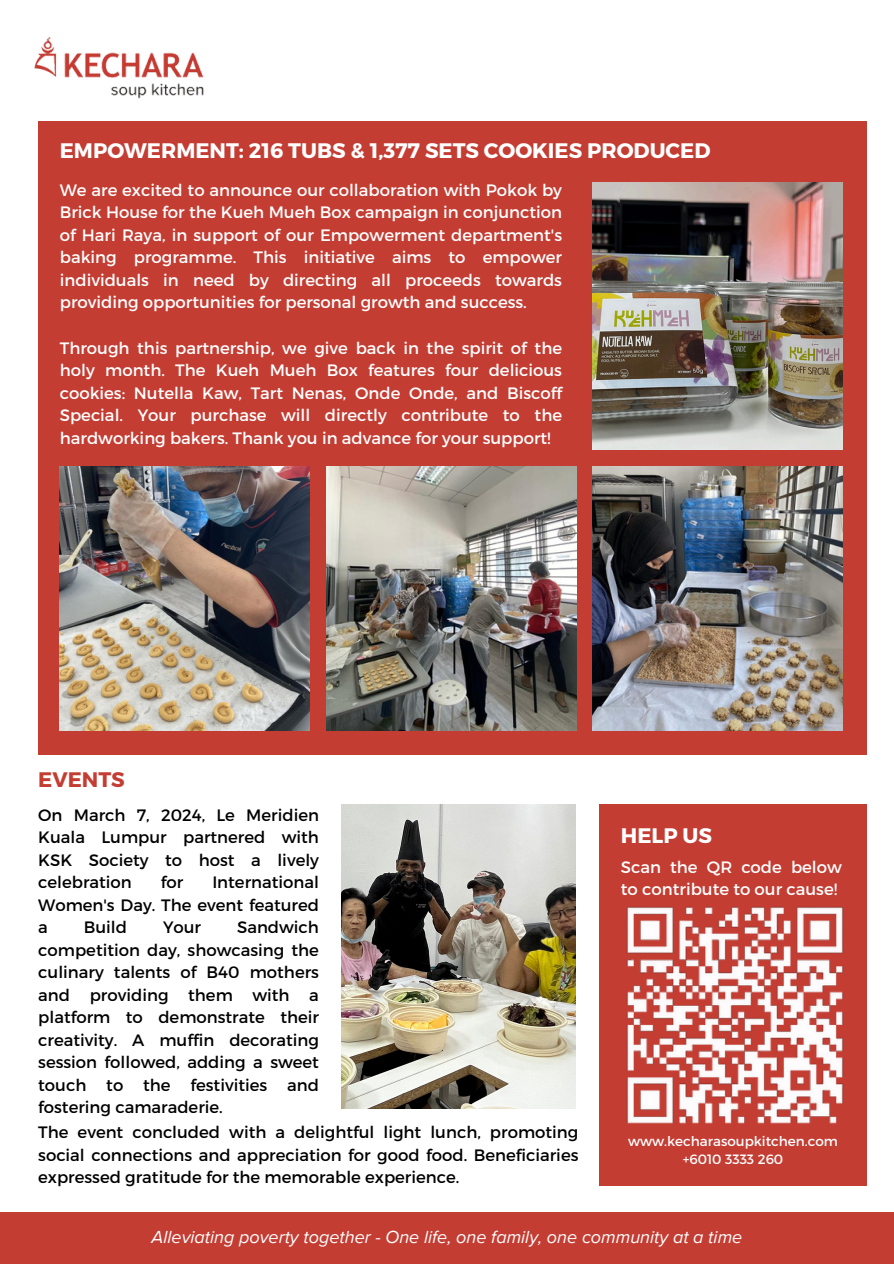
<style>
.page{position:relative;width:894px;height:1264px;background:#fff}
.page>*{position:absolute;margin:0;border:0;box-sizing:border-box;transform-origin:0 0}
.t1{font:700 21px "Montserrat";color:#fff}
.t2{font:700 21px "Montserrat";color:#c43d33}
.t3{font:italic 18px "Proxima Nova";color:#fff}
.t4{font:16.5px/22.5px "Montserrat";color:#fff;text-align:justify}
.t5{font:16.5px/22.5px "Montserrat";color:#000;text-align:justify}
.t6{font:13.5px "Montserrat";color:#fff}
</style>
<div class="page">
<div style="left:38px;top:122px;width:828px;height:633px;background:#c43d33"></div>
<div style="left:0;top:1211px;width:893px;height:52px;background:#c43d33"></div>
<div style="left:599px;top:803px;width:267px;height:382px;background:#c43d33"></div>
<img style="left:34px;top:36px;width:170px;height:63px">
<img style="left:626px;top:906px;width:218px;height:218px">
<img style="left:341px;top:804px;width:234px;height:304px">
<img style="left:592px;top:183px;width:250px;height:266px">
<img style="left:60px;top:466px;width:250px;height:264px">
<img style="left:326px;top:466px;width:250px;height:264px">
<img style="left:592px;top:466px;width:250px;height:264px">
<p class="t1" style="left:60px;top:137px;width:652px">EMPOWERMENT: 216 TUBS &amp; 1,377 SETS COOKIES PRODUCED</p>
<h1 class="t4" style="left:60px;top:178px;width:503px">We are excited to announce our collaboration with Pokok by Brick House for the Kueh Mueh Box campaign in conjunction of Hari Raya, in support of our Empowerment department's baking programme. This initiative aims to empower individuals in need by directing all proceeds towards providing opportunities for personal growth and success.</h1>
<h2 class="t4" style="left:60px;top:335px;width:503px">Through this partnership, we give back in the spirit of the holy month. The Kueh Mueh Box features four delicious cookies: Nutella Kaw, Tart Nenas, Onde Onde, and Biscoff Special. Your purchase will directly contribute to the hardworking bakers. Thank you in advance for your support!</h2>
<h2 class="t2" style="left:38px;top:766px;width:88px">EVENTS</h2>
<p class="t5" style="left:38px;top:802px;width:282px">On March 7, 2024, Le Meridien Kuala Lumpur partnered with KSK Society to host a lively celebration</p>
<p class="t5" style="left:38px;top:870px;width:282px;text-indent:174px">International Women's Day. The event featured a</p>
<p class="t5" style="left:161px;top:870px;width:24px">for</p>
<p class="t5" style="left:38px;top:915px;width:282px;text-indent:199px">Sandwich competition day, showcasing the culinary talents of B40 mothers and providing them with a platform to demonstrate their creativity. A muffin decorating session followed, adding a sweet touch to the festivities and fostering camaraderie.</p>
<p class="t5" style="left:84px;top:915px;width:45px">Build</p>
<p class="t5" style="left:163px;top:915px;width:40px">Your</p>
<p class="t1" style="left:620px;top:821px;width:92px">HELP US</p>
<p class="t4" style="left:620px;top:854px;width:222px">Scan the QR code below to contribute to our cause!</p>
<p class="t5" style="left:38px;top:1120px;width:541px">The event concluded with a delightful light lunch, promoting social connections and appreciation for good food. Beneficiaries expressed gratitude for the memorable experience.</p>
<p class="t6" style="left:628px;top:1132px;width:211px">www.kecharasoupkitchen.com</p>
<h1 class="t6" style="left:682px;top:1150px;width:102px">+6010 3333 260</h1>
<h2 class="t3" style="left:151px;top:1226px;width:592px">Alleviating poverty together - One life, one family, one community at a time</h2>
</div>
